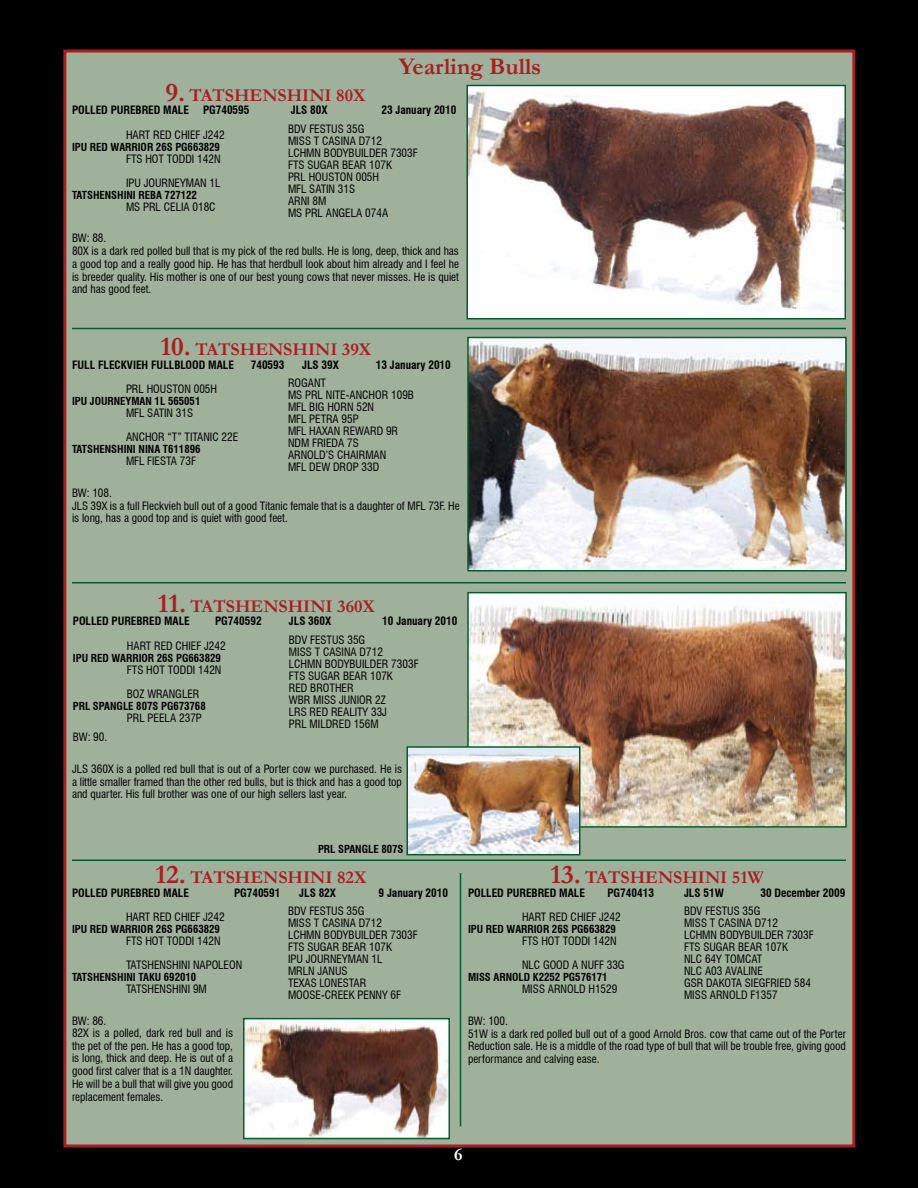
<style>
.page{position:relative;width:918px;height:1188px;background:#fff}
.page>*{position:absolute;margin:0;border:0;box-sizing:border-box;transform-origin:0 0}
.t1{font:700 24px "Garamond";color:#a91e22}
.t2{font:700 18px "Garamond";color:#a91e22}
.t3{font:condensed 11.25px/12.8px "Swiss 721 BT";color:#000}
.t4{font:700 condensed 11.25px "Swiss 721 BT";color:#000}
.t5{font:700 condensed 10.8px "Swiss 721 BT";color:#000}
.s1{font-size:27px}
</style>
<div class="page">
<div style="left:0;top:0;width:917px;height:1188px;background:#000"></div>
<div style="left:65px;top:51px;width:789px;height:1095px;background:#9fb09b"></div>
<svg style="left:917px;top:0;width:1px;height:1188px"></svg>
<img style="left:469px;top:88px;width:374px;height:229px">
<div style="left:466px;top:85px;width:380px;height:235px;border:2px solid #065c2f"></div>
<img style="left:470px;top:340px;width:374px;height:229px">
<div style="left:467px;top:337px;width:380px;height:235px;border:2px solid #065c2f"></div>
<img style="left:470px;top:595px;width:374px;height:230px">
<div style="left:467px;top:592px;width:380px;height:236px;border:2px solid #065c2f"></div>
<img style="left:409px;top:749px;width:168px;height:103px">
<div style="left:406px;top:746px;width:174px;height:109px;border:2px solid #065c2f"></div>
<hr style="left:72px;top:328px;width:774px;height:1px;background:#065c2f">
<hr style="left:72px;top:582px;width:774px;height:2px;background:#065c2f">
<hr style="left:72px;top:860px;width:774px;height:1px;background:#065c2f">
<img style="left:246px;top:1021px;width:201px;height:115px">
<div style="left:243px;top:1018px;width:207px;height:121px;border:2px solid #065c2f"></div>
<hr style="left:460px;top:873px;width:1px;height:253px;background:#065c2f">
<h1 class="t1" style="left:399px;top:50px;width:144px">Yearling Bulls</h1>
<h2 class="t2" style="left:165px;top:83px;width:202px"><span class="s1">9.</span> TATSHENSHINI 80X</h2>
<p class="t4" style="left:72px;top:103px;width:118px">POLLED PUREBRED MALE</p>
<p class="t4" style="left:203px;top:103px;width:48px">PG740595</p>
<p class="t4" style="left:291px;top:103px;width:38px">JLS 80X</p>
<p class="t4" style="left:381px;top:103px;width:77px">23 January 2010</p>
<p class="t3" style="left:288px;top:122px;width:78px">BDV FESTUS 35G</p>
<p class="t3" style="left:126px;top:128px;width:100px">HART RED CHIEF J242</p>
<p class="t3" style="left:288px;top:134px;width:96px">MISS T CASINA D712</p>
<p class="t5" style="left:72px;top:141px;width:150px">IPU RED WARRIOR 26S PG663829</p>
<p class="t3" style="left:288px;top:146px;width:131px">LCHMN BODYBUILDER 7303F</p>
<p class="t3" style="left:126px;top:152px;width:96px">FTS HOT TODDI 142N</p>
<p class="t3" style="left:288px;top:159px;width:106px;line-height:12px">FTS SUGAR BEAR 107K<br>PRL HOUSTON 005H</p>
<p class="t3" style="left:126px;top:176px;width:96px">IPU JOURNEYMAN 1L</p>
<p class="t3" style="left:288px;top:182px;width:69px">MFL SATIN 31S</p>
<p class="t5" style="left:72px;top:189px;width:127px">TATSHENSHINI REBA 727122</p>
<p class="t3" style="left:288px;top:194px;width:40px">ARNI 8M</p>
<p class="t3" style="left:126px;top:200px;width:91px">MS PRL CELIA 018C</p>
<p class="t3" style="left:288px;top:206px;width:102px">MS PRL ANGELA 074A</p>
<p class="t3" style="left:72px;top:232px;width:388px">BW: 88.<br>80X is a dark red polled bull that is my pick of the red bulls. He is long, deep, thick and has a good top and a really good hip. He has that herdbull look about him already and I feel he is breeder quality. His mother is one of our best young cows that never misses. He is quiet and has good feet.</p>
<h2 class="t2" style="left:161px;top:337px;width:212px"><span class="s1">10.</span> TATSHENSHINI 39X</h2>
<p class="t4" style="left:72px;top:358px;width:163px">FULL FLECKVIEH FULLBLOOD MALE</p>
<p class="t4" style="left:251px;top:358px;width:35px">740593</p>
<p class="t4" style="left:302px;top:358px;width:38px">JLS 39X</p>
<p class="t4" style="left:376px;top:358px;width:77px">13 January 2010</p>
<p class="t3" style="left:288px;top:377px;width:40px">ROGANT</p>
<p class="t3" style="left:126px;top:383px;width:93px">PRL HOUSTON 005H</p>
<p class="t3" style="left:288px;top:389px;width:128px">MS PRL NITE-ANCHOR 109B</p>
<p class="t5" style="left:72px;top:395px;width:130px">IPU JOURNEYMAN 1L 565051</p>
<p class="t3" style="left:288px;top:401px;width:88px">MFL BIG HORN 52N</p>
<p class="t3" style="left:126px;top:407px;width:69px">MFL SATIN 31S</p>
<p class="t3" style="left:288px;top:413px;width:112px;line-height:12px">MFL PETRA 95P<br>MFL HAXAN REWARD 9R</p>
<p class="t3" style="left:126px;top:431px;width:114px">ANCHOR “T” TITANIC 22E</p>
<p class="t3" style="left:288px;top:437px;width:72px">NDM FRIEDA 7S</p>
<p class="t5" style="left:72px;top:443px;width:130px">TATSHENSHINI NINA T611896</p>
<p class="t3" style="left:288px;top:449px;width:100px">ARNOLD’S CHAIRMAN</p>
<p class="t3" style="left:126px;top:455px;width:71px">MFL FIESTA 73F</p>
<p class="t3" style="left:288px;top:461px;width:93px">MFL DEW DROP 33D</p>
<p class="t3" style="left:72px;top:486px;width:389px">BW: 108.<br>JLS 39X is a full Fleckvieh bull out of a good Titanic female that is a daughter of MFL 73F. He is long, has a good top and is quiet with good feet.</p>
<h2 class="t2" style="left:158px;top:594px;width:219px"><span class="s1">11.</span> TATSHENSHINI 360X</h2>
<p class="t4" style="left:73px;top:614px;width:118px">POLLED PUREBRED MALE</p>
<p class="t4" style="left:215px;top:614px;width:48px">PG740592</p>
<p class="t4" style="left:289px;top:614px;width:44px">JLS 360X</p>
<p class="t4" style="left:382px;top:614px;width:77px">10 January 2010</p>
<p class="t3" style="left:289px;top:633px;width:78px">BDV FESTUS 35G</p>
<p class="t3" style="left:127px;top:639px;width:100px">HART RED CHIEF J242</p>
<p class="t3" style="left:289px;top:645px;width:96px">MISS T CASINA D712</p>
<p class="t5" style="left:73px;top:652px;width:150px">IPU RED WARRIOR 26S PG663829</p>
<p class="t3" style="left:289px;top:657px;width:131px">LCHMN BODYBUILDER 7303F</p>
<p class="t3" style="left:127px;top:663px;width:96px">FTS HOT TODDI 142N</p>
<p class="t3" style="left:289px;top:670px;width:106px;line-height:12px">FTS SUGAR BEAR 107K<br>RED BROTHER</p>
<p class="t3" style="left:127px;top:687px;width:74px">BOZ WRANGLER</p>
<p class="t3" style="left:289px;top:693px;width:98px">WBR MISS JUNIOR 2Z</p>
<p class="t5" style="left:73px;top:700px;width:134px">PRL SPANGLE 807S PG673768</p>
<p class="t3" style="left:289px;top:705px;width:100px">LRS RED REALITY 33J</p>
<p class="t3" style="left:127px;top:711px;width:77px">PRL PEELA 237P</p>
<p class="t3" style="left:289px;top:717px;width:91px">PRL MILDRED 156M</p>
<p class="t3" style="left:73px;top:730px;width:36px">BW: 90.</p>
<p class="t3" style="left:72px;top:762px;width:332px;text-align:justify">JLS 360X is a polled red bull that is out of a Porter cow we purchased. He is a little smaller framed than the other red bulls, but is thick and has a good top and quarter. His full brother was one of our high sellers last year.</p>
<p class="t5" style="left:318px;top:843px;width:87px">PRL SPANGLE 807S</p>
<h2 class="t2" style="left:156px;top:865px;width:212px"><span class="s1">12.</span> TATSHENSHINI 82X</h2>
<p class="t4" style="left:72px;top:886px;width:118px">POLLED PUREBRED MALE</p>
<p class="t4" style="left:234px;top:886px;width:48px">PG740591</p>
<p class="t4" style="left:299px;top:886px;width:38px">JLS 82X</p>
<p class="t4" style="left:379px;top:886px;width:71px">9 January 2010</p>
<p class="t3" style="left:288px;top:905px;width:78px">BDV FESTUS 35G</p>
<p class="t3" style="left:126px;top:911px;width:100px">HART RED CHIEF J242</p>
<p class="t3" style="left:288px;top:917px;width:96px">MISS T CASINA D712</p>
<p class="t5" style="left:72px;top:923px;width:150px">IPU RED WARRIOR 26S PG663829</p>
<p class="t3" style="left:288px;top:929px;width:131px">LCHMN BODYBUILDER 7303F</p>
<p class="t3" style="left:126px;top:935px;width:96px">FTS HOT TODDI 142N</p>
<p class="t3" style="left:288px;top:941px;width:106px;line-height:12px">FTS SUGAR BEAR 107K<br>IPU JOURNEYMAN 1L</p>
<p class="t3" style="left:126px;top:959px;width:118px">TATSHENSHINI NAPOLEON</p>
<p class="t3" style="left:288px;top:965px;width:61px">MRLN JANUS</p>
<p class="t5" style="left:72px;top:971px;width:126px">TATSHENSHINI TAKU 692010</p>
<p class="t3" style="left:288px;top:977px;width:80px">TEXAS LONESTAR</p>
<p class="t3" style="left:126px;top:983px;width:82px">TATSHENSHINI 9M</p>
<p class="t3" style="left:288px;top:989px;width:115px">MOOSE-CREEK PENNY 6F</p>
<p class="t3" style="left:72px;top:1014px;width:36px">BW: 86.</p>
<p class="t3" style="left:72px;top:1026px;width:163px;text-align:justify">82X is a polled, dark red bull and is the pet of the pen. He has a good top, is long, thick and deep. He is out of a good first calver that is a 1N daughter.<br>He will be a bull that will give you good replacement females.</p>
<h2 class="t2" style="left:550px;top:865px;width:215px"><span class="s1">13.</span> TATSHENSHINI 51W</h2>
<p class="t4" style="left:468px;top:886px;width:118px">POLLED PUREBRED MALE</p>
<p class="t4" style="left:607px;top:886px;width:48px">PG740413</p>
<p class="t4" style="left:684px;top:886px;width:41px">JLS 51W</p>
<p class="t4" style="left:760px;top:886px;width:86px">30 December 2009</p>
<p class="t3" style="left:684px;top:905px;width:78px">BDV FESTUS 35G</p>
<p class="t3" style="left:522px;top:911px;width:100px">HART RED CHIEF J242</p>
<p class="t3" style="left:684px;top:917px;width:96px">MISS T CASINA D712</p>
<p class="t5" style="left:468px;top:923px;width:150px">IPU RED WARRIOR 26S PG663829</p>
<p class="t3" style="left:684px;top:929px;width:131px">LCHMN BODYBUILDER 7303F</p>
<p class="t3" style="left:522px;top:935px;width:96px">FTS HOT TODDI 142N</p>
<p class="t3" style="left:684px;top:941px;width:106px;line-height:12px">FTS SUGAR BEAR 107K<br>NLC 64Y TOMCAT</p>
<p class="t3" style="left:522px;top:959px;width:104px">NLC GOOD A NUFF 33G</p>
<p class="t3" style="left:684px;top:965px;width:80px">NLC A03 AVALINE</p>
<p class="t5" style="left:468px;top:971px;width:141px">MISS ARNOLD K2252 PG576171</p>
<p class="t3" style="left:684px;top:977px;width:129px">GSR DAKOTA SIEGFRIED 584</p>
<p class="t3" style="left:522px;top:983px;width:97px">MISS ARNOLD H1529</p>
<p class="t3" style="left:684px;top:989px;width:95px">MISS ARNOLD F1357</p>
<p class="t3" style="left:468px;top:1014px;width:380px">BW: 100.<br>51W is a dark red polled bull out of a good Arnold Bros. cow that came out of the Porter Reduction sale. He is a middle of the road type of bull that will be trouble free, giving good performance and calving ease.</p>
</div>
